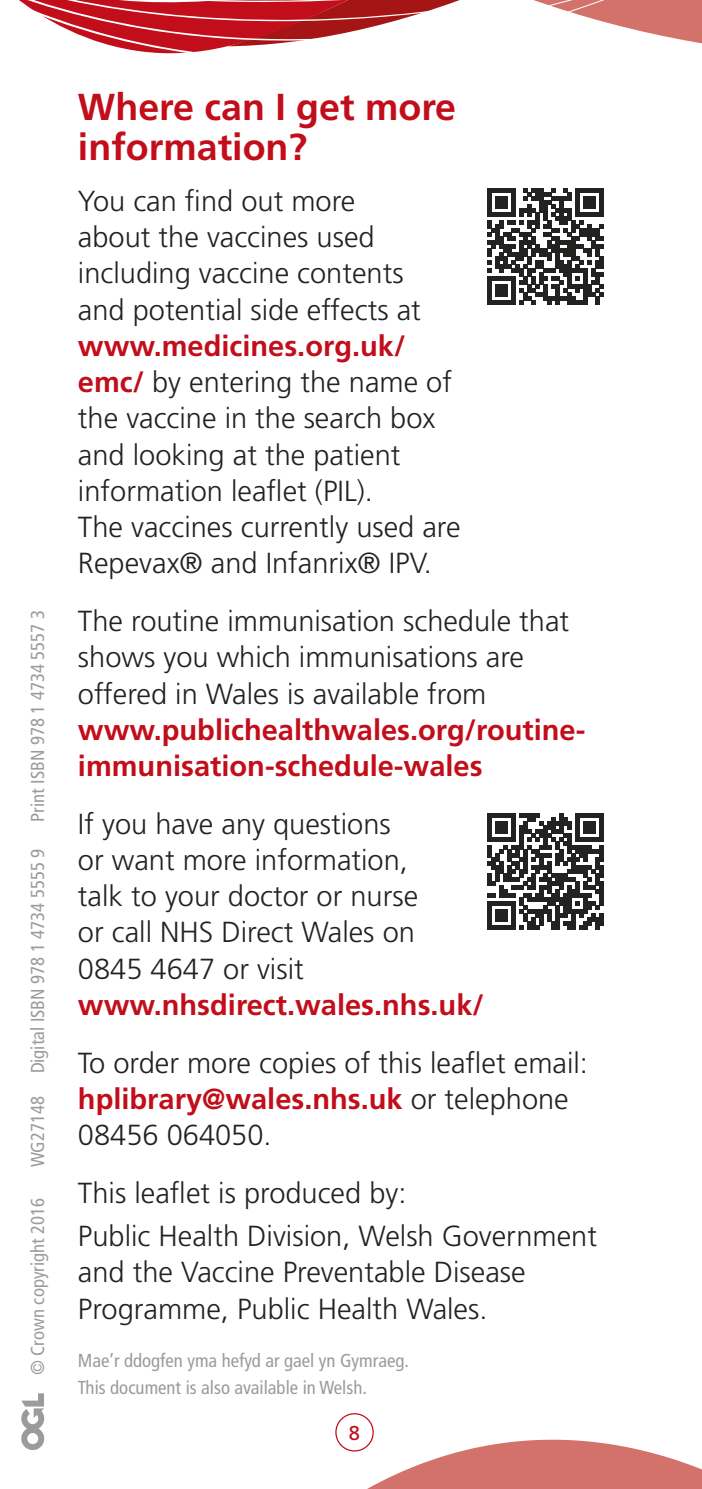
<style>
.page{position:relative;width:702px;height:1489px;background:#fff}
.page>*{position:absolute;margin:0;border:0;box-sizing:border-box;transform-origin:0 0}
.Title__dark_red{font:700 37.5px/40px "Frutiger LT Std";color:#c20e1a}
.body_text{font:300 29px/36.2px "Frutiger LT Std";color:#222221}
.t1{font:20px "Frutiger LT Std";color:#c20e1a}
.Credits{font:condensed 18.75px/27.5px "Frutiger LT Std";color:#9c9b9b}
.s1{font-weight:700;color:#c20e1a}
</style>
<div class="page">
<svg style="left:19px;top:0;width:683px;height:54px"></svg>
<svg style="left:335px;top:1414px;width:363px;height:54px"></svg>
<div style="left:369px;top:1468px;width:333px;height:20px;background:#d3726a"></div>
<div style="left:335px;top:1412px;width:39px;height:39px;border:1px solid #c20e1a;border-radius:50%"></div>
<svg style="left:21px;top:1393px;width:23px;height:56px"></svg>
<svg style="left:487px;top:813px;width:116px;height:116px"></svg>
<hr style="left:599px;top:829px;width:4px;height:12px;background:#222221">
<hr style="left:599px;top:845px;width:4px;height:16px;background:#222221">
<hr style="left:599px;top:865px;width:4px;height:12px;background:#222221">
<hr style="left:599px;top:881px;width:4px;height:24px;background:#222221">
<hr style="left:599px;top:913px;width:4px;height:12px;background:#222221">
<svg style="left:487px;top:188px;width:116px;height:116px"></svg>
<p class="Credits" style="left:24px;top:821px;width:213px;rotate:-90deg">Print ISBN 978 1 4734 5557 3</p>
<p class="Credits" style="left:24px;top:1167px;width:320px;rotate:-90deg">WG27148 Digital ISBN 978 1 4734 5555 9</p>
<p class="Credits" style="left:24px;top:1375px;width:179px;rotate:-90deg">© Crown copyright 2016</p>
<p class="Title__dark_red" style="left:78px;top:87px;width:379px">Where can I get more information?</p>
<p class="body_text" style="left:78px;top:183px;width:384px">You can find out more<br>about the vaccines used including vaccine contents<br>and potential side effects at <span class="s1">www.medicines.org.uk/ emc/</span> by entering the name of the vaccine in the search box and looking at the patient information leaflet (PIL).<br>The vaccines currently used are<br>Repevax® and Infanrix® IPV.</p>
<p class="body_text" style="left:78px;top:603px;width:509px">The routine immunisation schedule that shows you which immunisations are offered in Wales is available from <span class="s1">www.publichealthwales.org/routine&shy;immunisation-schedule-wales</span></p>
<p class="body_text" style="left:78px;top:805px;width:407px">If you have any questions<br>or want more information,<br>talk to your doctor or nurse<br>or call NHS Direct Wales on<br>0845 4647 or visit <span class="s1">www.nhsdirect.wales.nhs.uk/</span></p>
<p class="body_text" style="left:78px;top:1044px;width:511px">To order more copies of this leaflet email: <span class="s1">hplibrary@wales.nhs.uk</span> or telephone<br>08456 064050.</p>
<p class="body_text" style="left:78px;top:1174px;width:330px">This leaflet is produced by:</p>
<p class="body_text" style="left:78px;top:1218px;width:520px">Public Health Division, Welsh Government and the Vaccine Preventable Disease<br>Programme, Public Health Wales.</p>
<p class="Credits" style="left:78px;top:1346px;width:332px">Mae’r ddogfen yma hefyd ar gael yn Gymraeg.<br>This document is also available in Welsh.</p>
<p class="t1" style="left:349px;top:1420px;width:13px">8</p>
</div>
